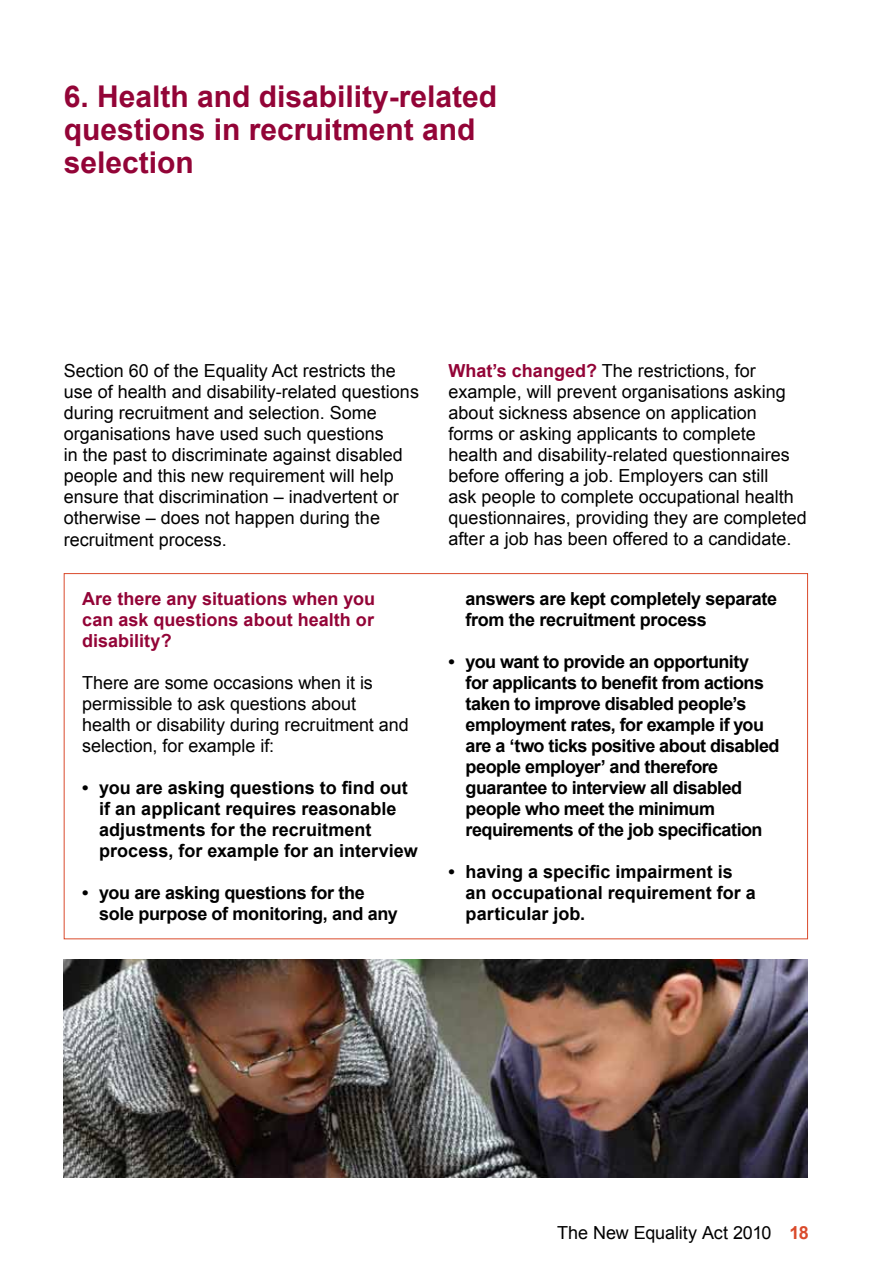
<style>
.page{position:relative;width:893px;height:1263px;background:#fff}
.page>*{position:absolute;margin:0;border:0;box-sizing:border-box;transform-origin:0 0}
.t1{font:700 30px/33px "Arial";color:#930437}
.t2{font:18px/21px "Arial";color:#000}
.t3{font:700 18px/21px "Arial";letter-spacing:-.02em;color:#000}
.t4{font:700 18px/21px "Arial";color:#000}
.t5{font:700 18px/21px "Arial";color:#930437;text-align:justify}
.s1{font-weight:700;color:#930437}
.s2{font-weight:700;color:#da4b2c}
</style>
<div class="page">
<img style="left:63px;top:959px;width:744px;height:219px">
<h1 class="t1" style="left:64px;top:81px;width:435px">6. Health and disability-related questions in recruitment and selection</h1>
<p class="t2" style="left:64px;top:360px;width:357px">Section 60 of the Equality Act restricts the use of health and disability-related questions during recruitment and selection. Some organisations have used such questions<br>in the past to discriminate against disabled people and this new requirement will help ensure that discrimination – inadvertent or otherwise – does not happen during the recruitment process.</p>
<p class="t2" style="left:449px;top:360px;width:360px"><span class="s1">What’s changed?</span> The restrictions, for example, will prevent organisations asking about sickness absence on application<br>forms or asking applicants to complete health and disability-related questionnaires before offering a job. Employers can still<br>ask people to complete occupational health questionnaires, providing they are completed after a job has been offered to a candidate.</p>
<p class="t5" style="left:82px;top:588px;width:294px">Are there any situations when you can ask questions about health or disability?</p>
<p class="t2" style="left:82px;top:672px;width:328px">There are some occasions when it is permissible to ask questions about health or disability during recruitment and selection, for example if:</p>
<p class="t4" style="left:99px;top:777px;width:320px;text-indent:-17px">• you are asking questions to find out if an applicant requires reasonable adjustments for the recruitment process, for example for an interview</p>
<p class="t3" style="left:99px;top:882px;width:300px;text-indent:-17px">• you are asking questions for the sole purpose of monitoring, and any</p>
<p class="t3" style="left:466px;top:588px;width:313px">answers are kept completely separate from the recruitment process</p>
<p class="t3" style="left:466px;top:651px;width:315px;text-indent:-17px">• you want to provide an opportunity<br>for applicants to benefit from actions taken to improve disabled people’s employment rates, for example if you are a ‘two ticks positive about disabled people employer’ and therefore guarantee to interview all disabled people who meet the minimum requirements of the job specification</p>
<p class="t4" style="left:466px;top:862px;width:292px;text-indent:-17px">• having a specific impairment is an occupational requirement for a particular job.</p>
<p class="t2" style="left:557px;top:1222px;width:253px">The New Equality Act 2010 <span class="s2">18</span></p>
</div>
